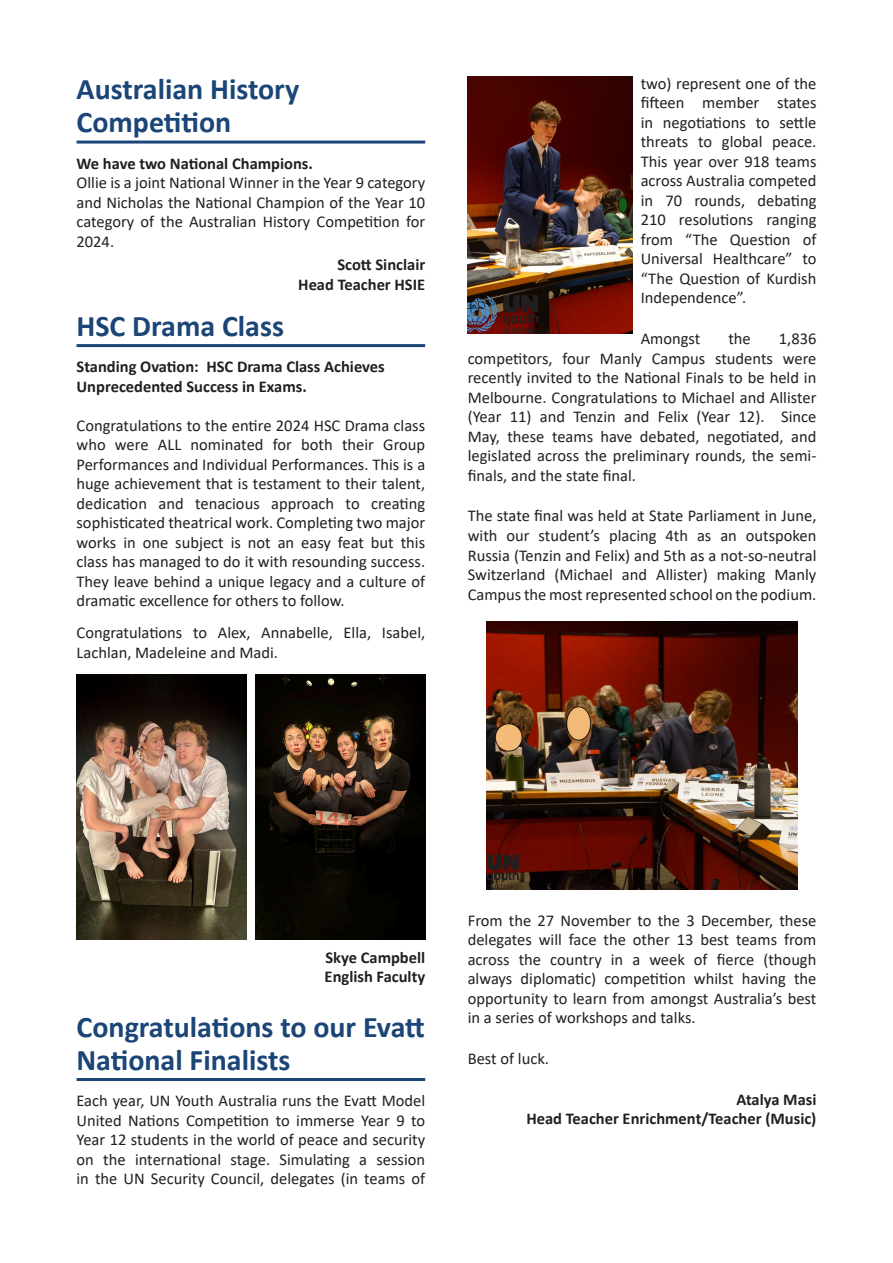
<style>
.page{position:relative;width:893px;height:1263px;background:#fff}
.page>*{position:absolute;margin:0;border:0;box-sizing:border-box;transform-origin:0 0}
.Mainhead_line_under{font:700 30px/33px "Calibri";color:#1a4576}
.Body_text{font:16.5px/19.5px "Calibri";color:#231f20;text-align:justify}
.Signature{font:700 16.5px/19.5px "Calibri";color:#231f20;text-align:right}
.Sub_Heading{font:700 16.5px/19.5px "Calibri";color:#231f20}
</style>
<div class="page">
<hr style="left:77px;top:141px;width:348px;height:3px;background:#1a4576">
<hr style="left:77px;top:344px;width:348px;height:3px;background:#1a4576">
<hr style="left:77px;top:1078px;width:348px;height:3px;background:#1a4576">
<img style="left:77px;top:675px;width:170px;height:265px">
<img style="left:255px;top:675px;width:170px;height:265px">
<img style="left:468px;top:77px;width:164px;height:256px">
<img style="left:487px;top:621px;width:310px;height:268px">
<p class="Mainhead_line_under" style="left:77px;top:72px;width:224px">Australian History<br>Competition</p>
<p class="Sub_Heading" style="left:77px;top:153px;width:238px">We have two National Champions.</p>
<p class="Body_text" style="left:77px;top:172px;width:350px">Ollie is a joint National Winner in the Year 9 category and Nicholas the National Champion of the Year 10 category of the Australian History Competition for 2024.</p>
<p class="Signature" style="left:298px;top:255px;width:128px">Scott Sinclair<br>Head Teacher HSIE</p>
<p class="Mainhead_line_under" style="left:77px;top:309px;width:209px">HSC Drama Class</p>
<p class="Sub_Heading" style="left:77px;top:357px;width:310px">Standing Ovation: HSC Drama Class Achieves<br>Unprecedented Success in Exams.</p>
<p class="Body_text" style="left:77px;top:415px;width:350px">Congratulations to the entire 2024 HSC Drama class who were ALL nominated for both their Group Performances and Individual Performances. This is a huge achievement that is testament to their talent, dedication and tenacious approach to creating sophisticated theatrical work. Completing two major works in one subject is not an easy feat but this class has managed to do it with resounding success.<br>They leave behind a unique legacy and a culture of dramatic excellence for others to follow.</p>
<p class="Body_text" style="left:77px;top:623px;width:350px">Congratulations to Alex, Annabelle, Ella, Isabel,<br>Lachlan, Madeleine and Madi.</p>
<p class="Body_text" style="left:641px;top:73px;width:177px">two) represent one of the fifteen member states in negotiations to settle threats to global peace.<br>This year over 918 teams across Australia competed in 70 rounds, debating 210 resolutions ranging from “The Question of Universal Healthcare” to “The Question of Kurdish Independence”.</p>
<p class="Body_text" style="left:641px;top:329px;width:61px">Amongst</p>
<p class="Body_text" style="left:728px;top:329px;width:24px">the</p>
<p class="Body_text" style="left:468px;top:329px;width:350px;text-indent:311px">1,836 competitors, four Manly Campus students were recently invited to the National Finals to be held in Melbourne. Congratulations to Michael and Allister (Year 11) and Tenzin and Felix (Year 12). Since May, these teams have debated, negotiated, and legislated across the preliminary rounds, the semi&shy;finals, and the state final.</p>
<p class="Body_text" style="left:468px;top:506px;width:350px">The state final was held at State Parliament in June, with our student’s placing 4th as an outspoken Russia (Tenzin and Felix) and 5th as a not-so-neutral Switzerland (Michael and Allister) making Manly Campus the most represented school on the podium.</p>
<p class="Signature" style="left:325px;top:947px;width:102px;text-align:left">Skye Campbell<br>English Faculty</p>
<p class="Mainhead_line_under" style="left:77px;top:1010px;width:350px">Congratulations to our Evatt<br>National Finalists</p>
<p class="Body_text" style="left:77px;top:1090px;width:350px">Each year, UN Youth Australia runs the Evatt Model United Nations Competition to immerse Year 9 to Year 12 students in the world of peace and security on the international stage. Simulating a session in the UN Security Council, delegates (in teams of</p>
<p class="Body_text" style="left:468px;top:910px;width:350px">From the 27 November to the 3 December, these delegates will face the other 13 best teams from across the country in a week of fierce (though always diplomatic) competition whilst having the opportunity to learn from amongst Australia’s best in a series of workshops and talks.</p>
<p class="Body_text" style="left:468px;top:1048px;width:83px">Best of luck.</p>
<p class="Signature" style="left:526px;top:1089px;width:292px">Atalya Masi<br>Head Teacher Enrichment/Teacher (Music)</p>
</div>
